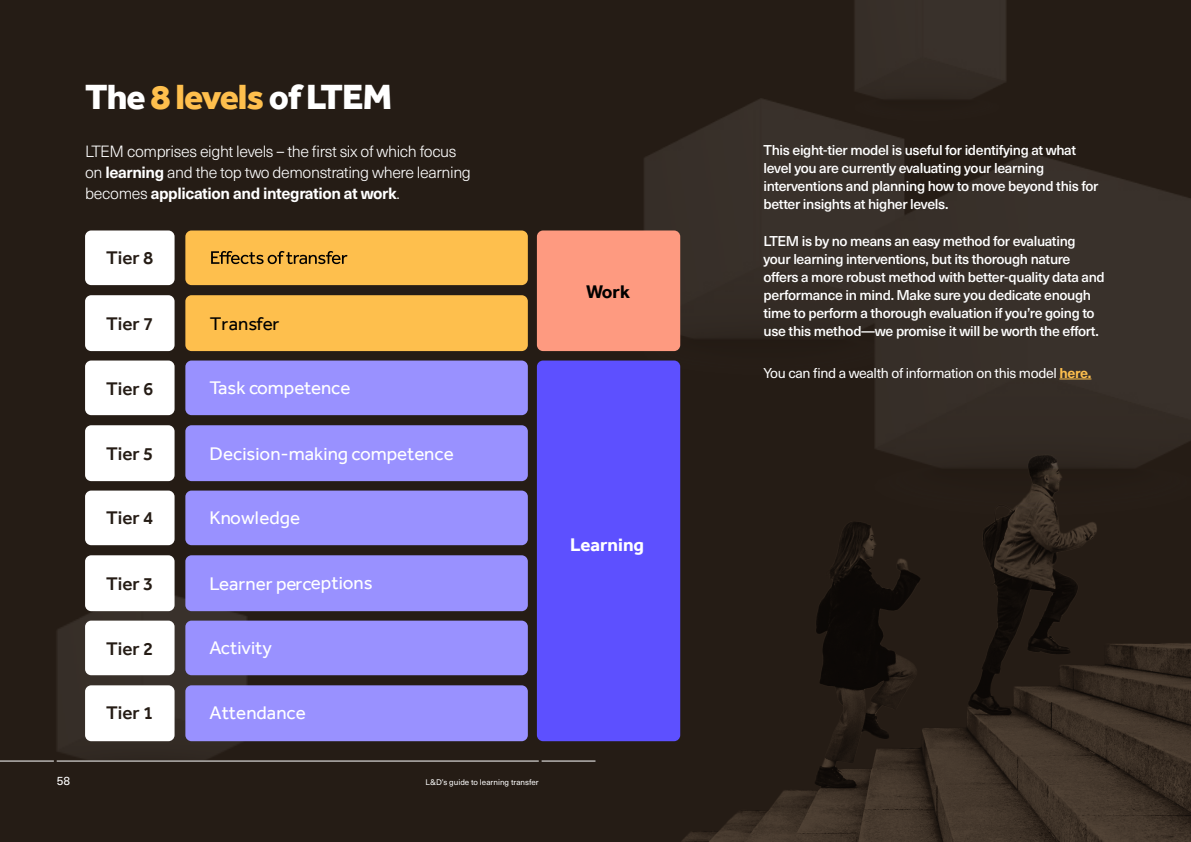
<style>
.page{position:relative;width:1191px;height:842px;background:#251c15}
.page>*{position:absolute;margin:0;border:0;box-sizing:border-box;transform-origin:0 0}
.t1{font:800 36px "Effra";letter-spacing:-.025em;color:#fff}
.t2{font:18.8px "Effra";color:#fff}
.t3{font:500 18.8px "Effra";color:#251c15}
.t4{font:18.8px "Effra";color:#000}
.t5{font:700 18.8px "Effra";color:#fff}
.t6{font:700 18.8px "Effra";color:#000}
.t7{font:300 16px/21px "Neue Haas Unica W1 G";letter-spacing:-.025em;color:#fff}
.t8{font:500 14px/18px "Neue Haas Unica W1 G";letter-spacing:-.025em;color:#fff}
.t9{font:14px "Neue Haas Unica W1 G";letter-spacing:-.025em;color:#fff}
.t10{font:12px "Neue Haas Unica W1 G";color:#fff}
.t11{font:8px "Neue Haas Unica W1 G";color:#fff}
.s1{color:#febf4d}
.s2{font-weight:700}
.s3{font-weight:700;color:#febf4d}
</style>
<div class="page">
<hr style="left:57px;top:761px;width:482px;height:1px;background:#fff">
<hr style="left:0;top:761px;width:54px;height:1px;background:#fff">
<hr style="left:541px;top:761px;width:54px;height:1px;background:#fff">
<img style="left:612px;top:0;width:579px;height:373px">
<img style="left:38px;top:596px;width:248px;height:165px">
<img style="left:547px;top:373px;width:644px;height:469px">
<hr style="left:1059px;top:379px;width:32px;height:1px;background:#febf4d">
<div style="left:85px;top:230px;width:90px;height:55px;background:#fff;border-radius:6px"></div>
<div style="left:85px;top:295px;width:90px;height:56px;background:#fff;border-radius:6px"></div>
<div style="left:185px;top:230px;width:343px;height:55px;background:#febf4d;border-radius:6px"></div>
<div style="left:185px;top:295px;width:343px;height:56px;background:#febf4d;border-radius:6px"></div>
<div style="left:85px;top:360px;width:90px;height:55px;background:#fff;border-radius:6px"></div>
<div style="left:85px;top:425px;width:90px;height:56px;background:#fff;border-radius:6px"></div>
<div style="left:185px;top:360px;width:343px;height:55px;background:#9991ff;border-radius:6px"></div>
<div style="left:185px;top:425px;width:343px;height:56px;background:#9991ff;border-radius:6px"></div>
<div style="left:85px;top:491px;width:90px;height:54px;background:#fff;border-radius:6px"></div>
<div style="left:85px;top:555px;width:90px;height:56px;background:#fff;border-radius:6px"></div>
<div style="left:185px;top:491px;width:343px;height:54px;background:#9991ff;border-radius:6px"></div>
<div style="left:185px;top:555px;width:343px;height:56px;background:#9991ff;border-radius:6px"></div>
<div style="left:85px;top:621px;width:90px;height:54px;background:#fff;border-radius:6px"></div>
<div style="left:85px;top:685px;width:90px;height:56px;background:#fff;border-radius:6px"></div>
<div style="left:185px;top:621px;width:343px;height:54px;background:#9991ff;border-radius:6px"></div>
<div style="left:185px;top:685px;width:343px;height:56px;background:#9991ff;border-radius:6px"></div>
<div style="left:537px;top:360px;width:143px;height:381px;background:#5d50ff;border-radius:6px"></div>
<div style="left:537px;top:230px;width:143px;height:121px;background:#fe9a80;border-radius:6px"></div>
<svg style="left:211px;top:251px;width:136px;height:13px"></svg>
<p class="t1" style="left:85px;top:76px;width:308px">The <span class="s1">8 levels</span> of LTEM</p>
<p class="t7" style="left:85px;top:140px;width:387px">LTEM comprises eight levels – the first six of which focus on <span class="s2">learning</span> and the top two demonstrating where learning becomes <span class="s2">application and integration at work</span>.</p>
<p class="t8" style="left:763px;top:140px;width:336px">This eight-tier model is useful for identifying at what level you are currently evaluating your learning interventions and planning how to move beyond this for better insights at higher levels.</p>
<h2 class="t3" style="left:106px;top:246px;width:49px">Tier 8</h2>
<h2 class="t3" style="left:106px;top:313px;width:49px">Tier 7</h2>
<h2 class="t4" style="left:210px;top:313px;width:71px">Transfer</h2>
<h2 class="t3" style="left:106px;top:377px;width:49px">Tier 6</h2>
<h2 class="t2" style="left:210px;top:377px;width:142px">Task competence</h2>
<h2 class="t3" style="left:106px;top:442px;width:49px">Tier 5</h2>
<h2 class="t2" style="left:210px;top:442px;width:246px">Decision-making competence</h2>
<h2 class="t3" style="left:106px;top:507px;width:49px">Tier 4</h2>
<h2 class="t2" style="left:210px;top:507px;width:92px">Knowledge</h2>
<h2 class="t3" style="left:106px;top:572px;width:49px">Tier 3</h2>
<h2 class="t2" style="left:210px;top:572px;width:165px">Learner perceptions</h2>
<h2 class="t3" style="left:106px;top:637px;width:49px">Tier 2</h2>
<h2 class="t2" style="left:210px;top:637px;width:64px">Activity</h2>
<h2 class="t3" style="left:106px;top:702px;width:49px">Tier 1</h2>
<h2 class="t2" style="left:210px;top:701px;width:98px">Attendance</h2>
<p class="t10" style="left:57px;top:772px;width:15px">58</p>
<p class="t11" style="left:426px;top:776px;width:115px">L&amp;D’s guide to learning transfer</p>
<h2 class="t6" style="left:586px;top:280px;width:46px">Work</h2>
<h2 class="t5" style="left:570px;top:533px;width:75px">Learning</h2>
<p class="t8" style="left:763px;top:231px;width:343px">LTEM is by no means an easy method for evaluating your learning interventions, but its thorough nature offers a more robust method with better-quality data and performance in mind. Make sure you dedicate enough time to perform a thorough evaluation if you’re going to use this method—we promise it will be worth the effort.</p>
<p class="t9" style="left:763px;top:362px;width:329px">You can find a wealth of information on this model <span class="s3">here.</span></p>
</div>
